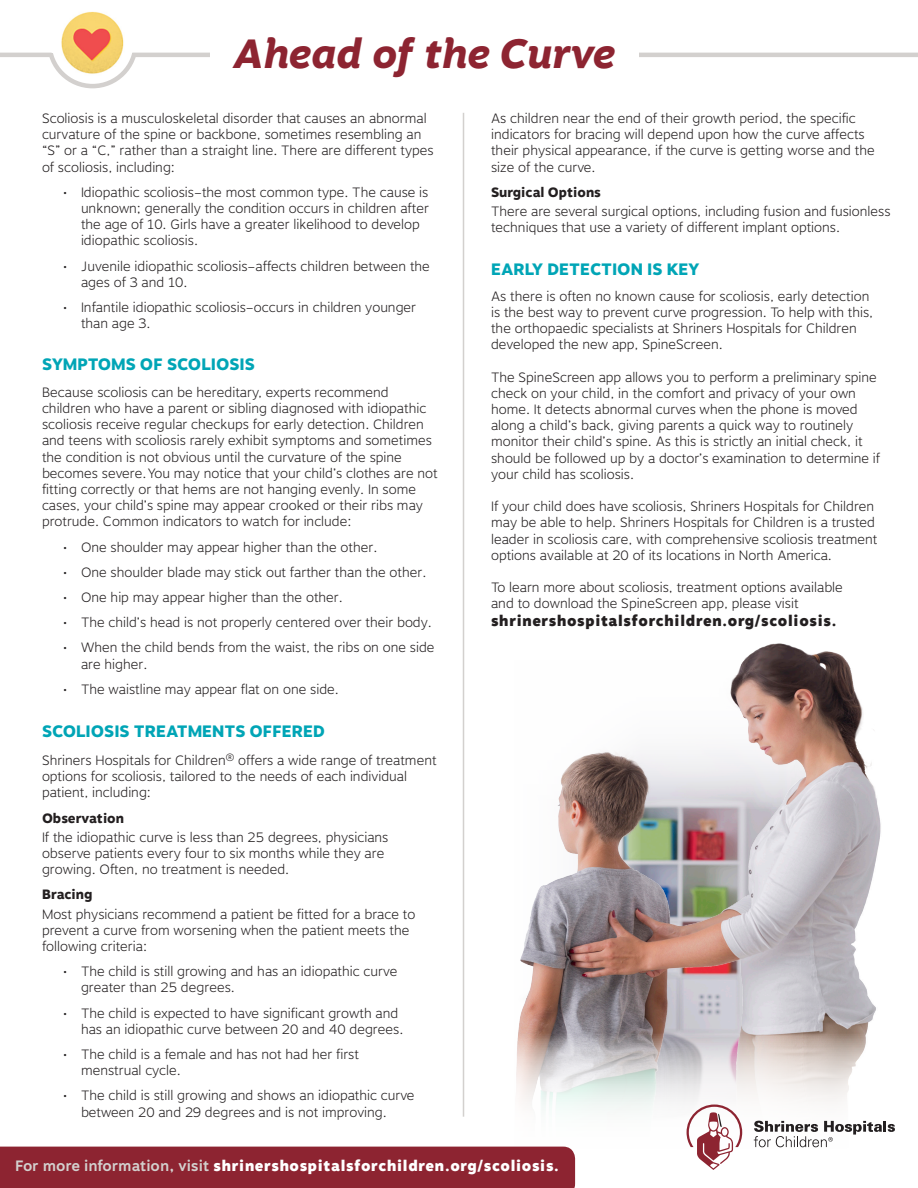
<style>
.page{position:relative;width:918px;height:1188px;background:#fff}
.page>*{position:absolute;margin:0;border:0;box-sizing:border-box;transform-origin:0 0}
.t1{font:italic 800 40.8px "Motiva Sans";color:#8d2431}
.t2{font:800 16.5px "Motiva Sans";color:#00a5b6}
.t3{font:900 15px "Motiva Sans";letter-spacing:.05em;color:#fff}
.t4{font:900 15px "Motiva Sans";letter-spacing:.05em;color:#231f20}
.t5{font:300 13.5px/16.2px "Motiva Sans";color:#231f20}
.t6{font:800 13.5px "Motiva Sans";color:#231f20}
.s1{font-weight:700;color:#d3d0ce}
</style>
<div class="page">
<svg style="left:49px;top:53px;width:87px;height:35px"></svg>
<img style="left:641px;top:809px;width:240px;height:224px">
<svg style="left:416px;top:809px;width:225px;height:338px"></svg>
<svg style="left:462px;top:595px;width:416px;height:214px"></svg>
<hr style="left:0;top:53px;width:52px;height:4px;background:#d3d0ce">
<hr style="left:132px;top:53px;width:786px;height:4px;background:#d3d0ce">
<div style="left:211px;top:21px;width:428px;height:62px;background:#fff"></div>
<img style="left:59px;top:11px;width:67px;height:65px">
<hr style="left:463px;top:113px;width:1px;height:1004px;background:#d3d0ce">
<svg style="left:491px;top:1033px;width:376px;height:152px"></svg>
<div style="left:0;top:1147px;width:575px;height:41px;background:#8d2431"></div>
<svg style="left:687px;top:1105px;width:55px;height:65px"></svg>
<svg style="left:754px;top:1121px;width:141px;height:26px"></svg>
<p class="t1" style="left:233px;top:29px;width:384px">Ahead of the Curve</p>
<p class="t5" style="left:42px;top:112px;width:393px">Scoliosis is a musculoskeletal disorder that causes an abnormal curvature of the spine or backbone, sometimes resembling an “S” or a “C,” rather than a straight line. There are different types of scoliosis, including:</p>
<p class="t5" style="left:81px;top:185px;width:349px;text-indent:-18px">• Idiopathic scoliosis–the most common type. The cause is unknown; generally the condition occurs in children after the age of 10. Girls have a greater likelihood to develop idiopathic scoliosis.</p>
<p class="t5" style="left:81px;top:259px;width:350px;text-indent:-18px">• Juvenile idiopathic scoliosis–affects children between the ages of 3 and 10.</p>
<p class="t5" style="left:81px;top:301px;width:337px;text-indent:-18px">• Infantile idiopathic scoliosis–occurs in children younger than age 3.</p>
<p class="t5" style="left:491px;top:112px;width:385px">As children near the end of their growth period, the specific indicators for bracing will depend upon how the curve affects their physical appearance, if the curve is getting worse and the size of the curve.</p>
<p class="t6" style="left:491px;top:184px;width:111px">Surgical Options</p>
<p class="t5" style="left:491px;top:205px;width:401px">There are several surgical options, including fusion and fusionless techniques that use a variety of different implant options.</p>
<p class="t2" style="left:491px;top:260px;width:210px">EARLY DETECTION IS KEY</p>
<p class="t5" style="left:491px;top:289px;width:384px">As there is often no known cause for scoliosis, early detection is the best way to prevent curve progression. To help with this, the orthopaedic specialists at Shriners Hospitals for Children developed the new app, SpineScreen.</p>
<p class="t5" style="left:491px;top:370px;width:390px">The SpineScreen app allows you to perform a preliminary spine check on your child, in the comfort and privacy of your own home. It detects abnormal curves when the phone is moved along a child’s back, giving parents a quick way to routinely monitor their child’s spine. As this is strictly an initial check, it should be followed up by a doctor’s examination to determine if your child has scoliosis.</p>
<p class="t5" style="left:491px;top:500px;width:388px">If your child does have scoliosis, Shriners Hospitals for Children may be able to help. Shriners Hospitals for Children is a trusted leader in scoliosis care, with comprehensive scoliosis treatment options available at 20 of its locations in North America.</p>
<p class="t5" style="left:491px;top:581px;width:353px">To learn more about scoliosis, treatment options available and to download the SpineScreen app, please visit</p>
<p class="t4" style="left:491px;top:612px;width:347px">shrinershospitalsforchildren.org/scoliosis.</p>
<p class="t2" style="left:42px;top:355px;width:214px">SYMPTOMS OF SCOLIOSIS</p>
<p class="t5" style="left:42px;top:385px;width:397px">Because scoliosis can be hereditary, experts recommend children who have a parent or sibling diagnosed with idiopathic scoliosis receive regular checkups for early detection. Children and teens with scoliosis rarely exhibit symptoms and sometimes the condition is not obvious until the curvature of the spine becomes severe. You may notice that your child’s clothes are not fitting correctly or that hems are not hanging evenly. In some cases, your child’s spine may appear crooked or their ribs may protrude. Common indicators to watch for include:</p>
<p class="t5" style="left:63px;top:540px;width:316px">• One shoulder may appear higher than the other.</p>
<p class="t5" style="left:63px;top:565px;width:365px">• One shoulder blade may stick out farther than the other.</p>
<p class="t5" style="left:63px;top:591px;width:281px">• One hip may appear higher than the other.</p>
<p class="t5" style="left:63px;top:616px;width:371px">• The child’s head is not properly centered over their body.</p>
<p class="t5" style="left:81px;top:641px;width:355px;text-indent:-18px">• When the child bends from the waist, the ribs on one side are higher.</p>
<p class="t5" style="left:63px;top:682px;width:277px">• The waistline may appear flat on one side.</p>
<p class="t2" style="left:42px;top:722px;width:285px">SCOLIOSIS TREATMENTS OFFERED</p>
<p class="t5" style="left:42px;top:754px;width:396px">Shriners Hospitals for Children<sup>®</sup> offers a wide range of treatment options for scoliosis, tailored to the needs of each individual patient, including:</p>
<p class="t6" style="left:42px;top:810px;width:84px">Observation</p>
<p class="t5" style="left:42px;top:831px;width:348px">If the idiopathic curve is less than 25 degrees, physicians observe patients every four to six months while they are growing. Often, no treatment is needed.</p>
<p class="t6" style="left:42px;top:887px;width:52px">Bracing</p>
<p class="t5" style="left:42px;top:907px;width:375px">Most physicians recommend a patient be fitted for a brace to prevent a curve from worsening when the patient meets the following criteria:</p>
<p class="t5" style="left:81px;top:965px;width:318px;text-indent:-18px">• The child is still growing and has an idiopathic curve greater than 25 degrees.</p>
<p class="t5" style="left:63px;top:1006px;width:337px">• The child is expected to have significant growth and</p>
<p class="t5" style="left:81px;top:1023px;width:324px">has an idiopathic curve between 20 and 40 degrees.</p>
<p class="t5" style="left:63px;top:1048px;width:298px">• The child is a female and has not had her first</p>
<p class="t5" style="left:81px;top:1064px;width:101px">menstrual cycle.</p>
<p class="t5" style="left:81px;top:1089px;width:335px;text-indent:-18px">• The child is still growing and shows an idiopathic curve between 20 and 29 degrees and is not improving.</p>
<p class="t3" style="left:15px;top:1158px;width:545px"><span class="s1">For more information, visit</span> shrinershospitalsforchildren.org/scoliosis.</p>
</div>
